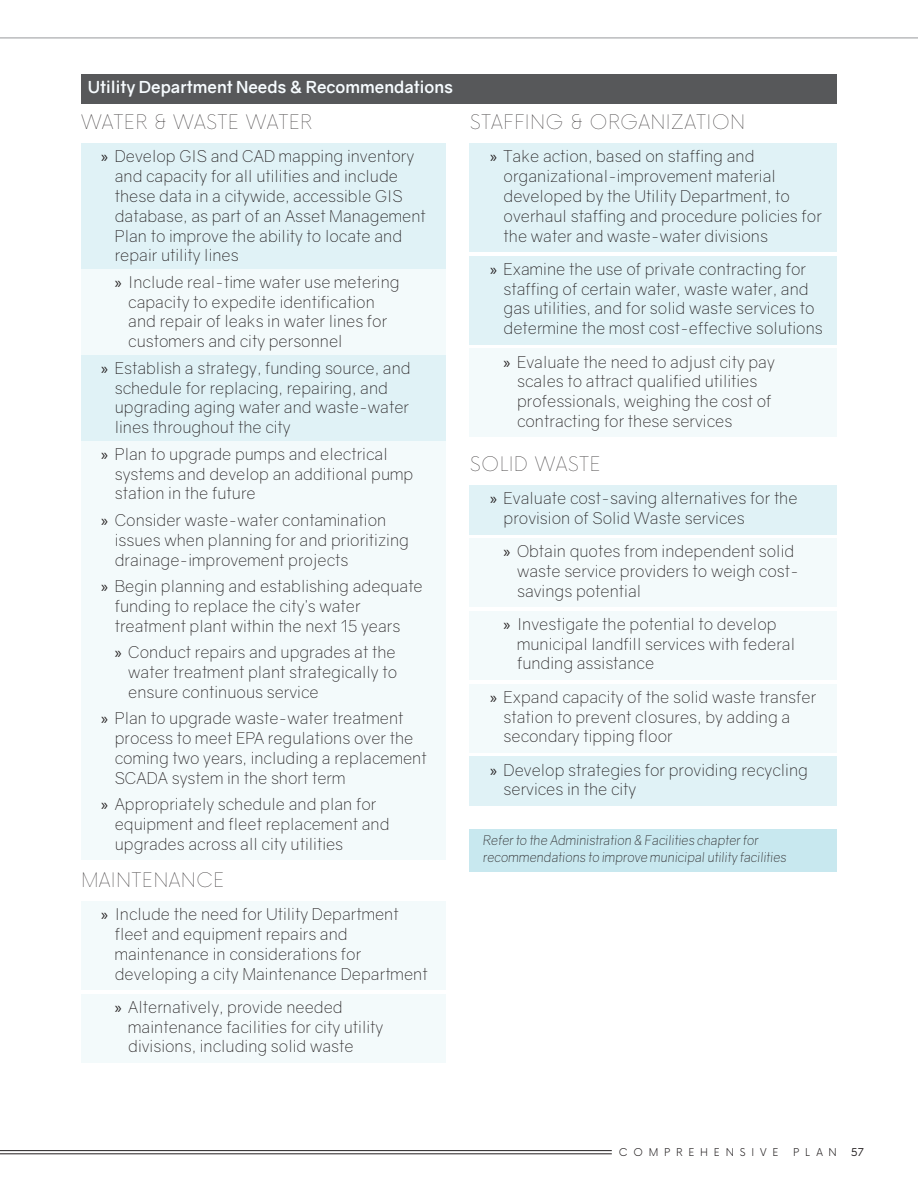
<style>
.page{position:relative;width:918px;height:1188px;background:#fff}
.page>*{position:absolute;margin:0;border:0;box-sizing:border-box;transform-origin:0 0}
.HEADING_FOUR{font:100 19.5px "Now";letter-spacing:.015em;color:#231f20}
.t1{font:300 16.5px/19.8px "Gravity";color:#231f20}
.RECOMMENDATIONS{font:700 16.5px "Gravity";color:#f7fcff}
.SEE_NOTE{font:italic 300 13.5px/16.5px "Gravity";color:#231f20}
.t2{font:300 10.5px "Now";letter-spacing:.55em;color:#231f20}
.t3{font:10.5px "Now Alt";color:#231f20}
.s1{font-family:"Myriad Pro";font-weight:400}
</style>
<div class="page">
<hr style="left:0;top:38px;width:918px;height:1px;background:#97999c">
<hr style="left:0;top:1150px;width:612px;height:1px;background:#231f20">
<hr style="left:0;top:1154px;width:612px;height:1px;background:#231f20">
<div style="left:81px;top:74px;width:756px;height:30px;background:#57585a"></div>
<div style="left:81px;top:143px;width:365px;height:129px;background:#e0f2f6"></div>
<div style="left:81px;top:269px;width:365px;height:89px;background:#f3fafb"></div>
<div style="left:81px;top:355px;width:365px;height:89px;background:#e0f2f6"></div>
<div style="left:81px;top:441px;width:365px;height:69px;background:#f3fafb"></div>
<div style="left:81px;top:507px;width:365px;height:69px;background:#f3fafb"></div>
<div style="left:81px;top:573px;width:365px;height:69px;background:#f3fafb"></div>
<div style="left:81px;top:639px;width:365px;height:69px;background:#f3fafb"></div>
<div style="left:81px;top:706px;width:365px;height:88px;background:#f3fafb"></div>
<div style="left:81px;top:791px;width:365px;height:69px;background:#f3fafb"></div>
<div style="left:81px;top:901px;width:365px;height:89px;background:#f3fafb"></div>
<div style="left:81px;top:994px;width:365px;height:69px;background:#f3fafb"></div>
<div style="left:470px;top:143px;width:367px;height:109px;background:#e0f2f6"></div>
<div style="left:470px;top:256px;width:367px;height:89px;background:#e0f2f6"></div>
<div style="left:470px;top:349px;width:367px;height:88px;background:#f3fafb"></div>
<div style="left:470px;top:485px;width:367px;height:49px;background:#e0f2f6"></div>
<div style="left:470px;top:538px;width:367px;height:69px;background:#f3fafb"></div>
<div style="left:470px;top:611px;width:367px;height:69px;background:#f3fafb"></div>
<div style="left:470px;top:684px;width:367px;height:69px;background:#f3fafb"></div>
<div style="left:470px;top:757px;width:367px;height:49px;background:#e0f2f6"></div>
<div style="left:470px;top:829px;width:367px;height:42px;background:#c8e8ef"></div>
<p class="RECOMMENDATIONS" style="left:88px;top:77px;width:367px">Utility Department Needs &amp; Recommendations</p>
<p class="HEADING_FOUR" style="left:81px;top:106px;width:233px">WATER &amp; WASTE WATER</p>
<p class="t1" style="left:115px;top:147px;width:313px;text-indent:-14px"><span class="s1">»</span> Develop GIS and CAD mapping inventory and capacity for all utilities and include these data in a citywide, accessible GIS database, as part of an Asset Management Plan to improve the ability to locate and repair utility lines</p>
<p class="t1" style="left:128px;top:272px;width:273px;text-indent:-14px"><span class="s1">»</span> Include real-time water use metering capacity to expedite identification and repair of leaks in water lines for customers and city personnel</p>
<p class="t1" style="left:115px;top:358px;width:297px;text-indent:-14px"><span class="s1">»</span> Establish a strategy, funding source, and schedule for replacing, repairing, and upgrading aging water and waste-water lines throughout the city</p>
<p class="t1" style="left:115px;top:444px;width:300px;text-indent:-14px"><span class="s1">»</span> Plan to upgrade pumps and electrical systems and develop an additional pump station in the future</p>
<p class="t1" style="left:115px;top:510px;width:296px;text-indent:-14px"><span class="s1">»</span> Consider waste-water contamination issues when planning for and prioritizing drainage-improvement projects</p>
<p class="t1" style="left:115px;top:576px;width:310px;text-indent:-14px"><span class="s1">»</span> Begin planning and establishing adequate funding to replace the city’s water treatment plant within the next 15 years</p>
<p class="t1" style="left:128px;top:642px;width:270px;text-align:justify;text-indent:-14px"><span class="s1">»</span> Conduct repairs and upgrades at the water treatment plant strategically to ensure continuous service</p>
<p class="t1" style="left:115px;top:709px;width:314px;text-indent:-14px"><span class="s1">»</span> Plan to upgrade waste-water treatment process to meet EPA regulations over the coming two years, including a replacement SCADA system in the short term</p>
<p class="t1" style="left:115px;top:795px;width:276px;text-indent:-14px"><span class="s1">»</span> Appropriately schedule and plan for equipment and fleet replacement and upgrades across all city utilities</p>
<p class="HEADING_FOUR" style="left:81px;top:864px;width:145px">MAINTENANCE</p>
<p class="t1" style="left:115px;top:904px;width:314px;text-indent:-14px"><span class="s1">»</span> Include the need for Utility Department fleet and equipment repairs and maintenance in considerations for developing a city Maintenance Department</p>
<p class="t1" style="left:128px;top:997px;width:257px;text-indent:-14px"><span class="s1">»</span> Alternatively, provide needed maintenance facilities for city utility divisions, including solid waste</p>
<p class="HEADING_FOUR" style="left:470px;top:106px;width:277px">STAFFING &amp; ORGANIZATION</p>
<p class="t1" style="left:504px;top:147px;width:320px;text-indent:-14px"><span class="s1">»</span> Take action, based on staffing and organizational-improvement material developed by the Utility Department, to overhaul staffing and procedure policies for the water and waste-water divisions</p>
<p class="t1" style="left:504px;top:259px;width:321px;text-indent:-14px"><span class="s1">»</span> Examine the use of private contracting for staffing of certain water, waste water, and gas utilities, and for solid waste services to determine the most cost-effective solutions</p>
<p class="t1" style="left:517px;top:352px;width:259px;text-indent:-14px"><span class="s1">»</span> Evaluate the need to adjust city pay scales to attract qualified utilities professionals, weighing the cost of contracting for these services</p>
<p class="HEADING_FOUR" style="left:470px;top:448px;width:133px">SOLID WASTE</p>
<p class="t1" style="left:504px;top:488px;width:296px;text-indent:-14px"><span class="s1">»</span> Evaluate cost-saving alternatives for the provision of Solid Waste services</p>
<p class="t1" style="left:517px;top:541px;width:283px;text-indent:-14px"><span class="s1">»</span> Obtain quotes from independent solid waste service providers to weigh cost&shy;savings potential</p>
<p class="t1" style="left:517px;top:614px;width:280px;text-indent:-14px"><span class="s1">»</span> Investigate the potential to develop municipal landfill services with federal funding assistance</p>
<p class="t1" style="left:504px;top:687px;width:314px;text-indent:-14px"><span class="s1">»</span> Expand capacity of the solid waste transfer station to prevent closures, by adding a secondary tipping floor</p>
<p class="t1" style="left:504px;top:760px;width:306px;text-indent:-14px"><span class="s1">»</span> Develop strategies for providing recycling services in the city</p>
<p class="SEE_NOTE" style="left:483px;top:832px;width:305px">Refer to the Administration &amp; Facilities chapter for recommendations to improve municipal utility facilities</p>
<p class="t2" style="left:619px;top:1144px;width:161px">COMPREHENSIVE</p>
<p class="t2" style="left:793px;top:1144px;width:45px">PLAN</p>
<p class="t3" style="left:851px;top:1144px;width:14px">57</p>
</div>
